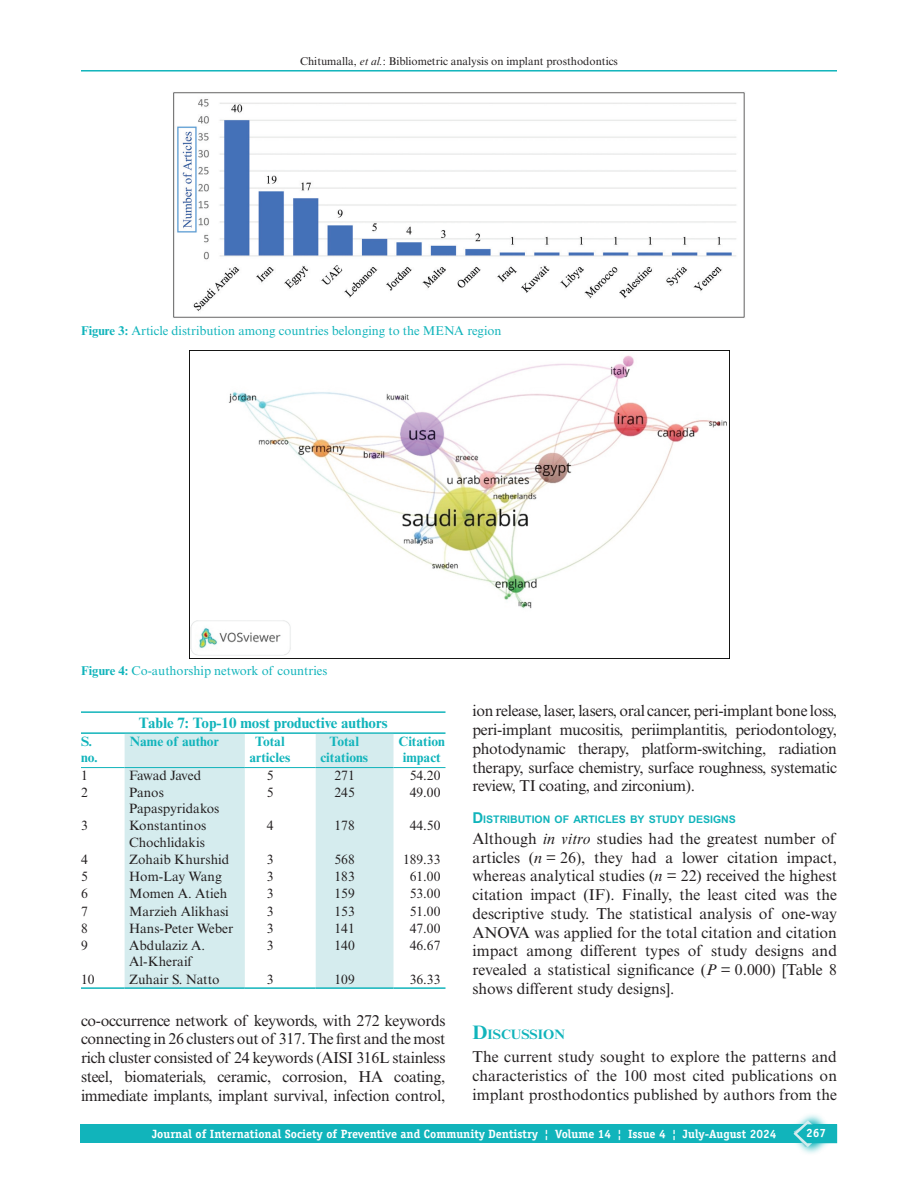
<style>
.page{position:relative;width:918px;height:1188px;background:#fff}
.page>*{position:absolute;margin:0;border:0;box-sizing:border-box;transform-origin:0 0}
.t1{font:15.75px/18.8px "Times New Roman MT Std";letter-spacing:-.02em;color:#231f20;text-align:justify}
.t2{font:700 15px "Times New Roman MT Std";color:#11b4bb}
.t3{font:700 13.65px "Times New Roman MT Std";color:#11b4bb}
.t4{font:13.5px/16.5px "Times New Roman MT Std";color:#231f20}
.t5{font:700 13.5px/16.5px "Times New Roman MT Std";color:#11b4bb;text-align:center}
.t6{font:13.5px "Times New Roman MT Std";letter-spacing:-.035em;color:#231f20}
.t7{font:12.75px "Times New Roman MT Std";color:#11b4bb}
.t8{font:700 12px "Officina Serif";color:#fff}
.t9{font:11.25px "Times New Roman MT Std";color:#231f20}
.t10{font:700 10.5px "Arial MT Std";color:#11b4bb}
.s1{font-style:italic}
.s2{font-weight:700}
.s3{font-size:15px}
.s4{font-size:19.5px}
</style>
<div class="page">
<div style="left:81px;top:1124px;width:756px;height:19px;background:#11b4bb"></div>
<svg style="left:799px;top:1114px;width:25px;height:40px"></svg>
<svg style="left:793px;top:1120px;width:44px;height:27px"></svg>
<hr style="left:81px;top:70px;width:756px;height:2px;background:#11b4bb">
<img style="left:173px;top:92px;width:572px;height:226px">
<img style="left:189px;top:350px;width:540px;height:309px">
<hr style="left:81px;top:711px;width:365px;height:2px;background:#11b4bb">
<hr style="left:81px;top:732px;width:365px;height:2px;background:#11b4bb">
<svg style="left:125px;top:734px;width:269px;height:253px;fill:#d5ecee"></svg>
<hr style="left:81px;top:767px;width:44px;height:1px;background:#11b4bb">
<hr style="left:125px;top:767px;width:120px;height:1px;background:#11b4bb">
<hr style="left:245px;top:767px;width:71px;height:1px;background:#11b4bb">
<hr style="left:316px;top:767px;width:78px;height:1px;background:#11b4bb">
<hr style="left:394px;top:767px;width:51px;height:1px;background:#11b4bb">
<hr style="left:81px;top:987px;width:44px;height:2px;background:#11b4bb">
<hr style="left:125px;top:987px;width:120px;height:2px;background:#11b4bb">
<hr style="left:245px;top:987px;width:71px;height:2px;background:#11b4bb">
<hr style="left:316px;top:987px;width:78px;height:2px;background:#11b4bb">
<hr style="left:394px;top:987px;width:51px;height:2px;background:#11b4bb">
<p class="t9" style="left:300px;top:54px;width:319px">Chitumalla, <span class="s1">et al.</span>: Bibliometric analysis on implant prosthodontics</p>
<p class="t7" style="left:81px;top:324px;width:422px"><span class="s2">Figure 3:</span> Article distribution among countries belonging to the MENA region</p>
<p class="t7" style="left:81px;top:664px;width:248px"><span class="s2">Figure 4:</span> Co-authorship network of countries</p>
<p class="t2" style="left:139px;top:714px;width:250px">Table 7: Top-10 most productive authors</p>
<p class="t5" style="left:81px;top:733px;width:18px;text-align:left">S. no.</p>
<p class="t5" style="left:130px;top:733px;width:91px">Name of author</p>
<p class="t5" style="left:250px;top:733px;width:42px">Total articles</p>
<p class="t5" style="left:320px;top:733px;width:49px">Total citations</p>
<p class="t5" style="left:399px;top:733px;width:48px">Citation impact</p>
<p class="t4" style="left:81px;top:767px;width:8px">1</p>
<p class="t6" style="left:129px;top:767px;width:74px">Fawad Javed</p>
<p class="t4" style="left:267px;top:767px;width:8px">5</p>
<p class="t4" style="left:335px;top:767px;width:22px">271</p>
<p class="t4" style="left:410px;top:767px;width:32px">54.20</p>
<p class="t4" style="left:81px;top:784px;width:8px">2</p>
<p class="t4" style="left:129px;top:784px;width:92px">Panos<br>Papaspyridakos</p>
<p class="t4" style="left:267px;top:784px;width:8px">5</p>
<p class="t4" style="left:335px;top:784px;width:22px">245</p>
<p class="t4" style="left:410px;top:784px;width:32px">49.00</p>
<p class="t4" style="left:81px;top:818px;width:8px">3</p>
<p class="t4" style="left:129px;top:818px;width:79px">Konstantinos<br>Chochlidakis</p>
<p class="t4" style="left:267px;top:818px;width:8px">4</p>
<p class="t4" style="left:335px;top:818px;width:22px">178</p>
<p class="t4" style="left:410px;top:818px;width:32px">44.50</p>
<p class="t4" style="left:81px;top:851px;width:8px">4</p>
<p class="t4" style="left:129px;top:851px;width:102px">Zohaib Khurshid</p>
<p class="t4" style="left:267px;top:851px;width:8px">3</p>
<p class="t4" style="left:335px;top:851px;width:22px">568</p>
<p class="t4" style="left:403px;top:851px;width:39px">189.33</p>
<p class="t4" style="left:81px;top:868px;width:8px">5</p>
<p class="t4" style="left:129px;top:868px;width:94px">Hom-Lay Wang</p>
<p class="t4" style="left:267px;top:868px;width:8px">3</p>
<p class="t4" style="left:335px;top:868px;width:22px">183</p>
<p class="t4" style="left:410px;top:868px;width:32px">61.00</p>
<p class="t4" style="left:81px;top:886px;width:8px">6</p>
<p class="t4" style="left:129px;top:886px;width:100px">Momen A. Atieh</p>
<p class="t4" style="left:267px;top:886px;width:8px">3</p>
<p class="t4" style="left:335px;top:886px;width:22px">159</p>
<p class="t4" style="left:410px;top:886px;width:32px">53.00</p>
<p class="t4" style="left:81px;top:903px;width:8px">7</p>
<p class="t4" style="left:129px;top:903px;width:101px">Marzieh Alikhasi</p>
<p class="t4" style="left:267px;top:903px;width:8px">3</p>
<p class="t4" style="left:335px;top:903px;width:22px">153</p>
<p class="t4" style="left:410px;top:903px;width:32px">51.00</p>
<p class="t4" style="left:81px;top:920px;width:8px">8</p>
<p class="t4" style="left:129px;top:920px;width:106px">Hans-Peter Weber</p>
<p class="t4" style="left:267px;top:920px;width:8px">3</p>
<p class="t4" style="left:335px;top:920px;width:22px">141</p>
<p class="t4" style="left:410px;top:920px;width:32px">47.00</p>
<p class="t4" style="left:81px;top:937px;width:8px">9</p>
<p class="t4" style="left:129px;top:937px;width:78px">Abdulaziz A.<br>Al-Kheraif</p>
<p class="t4" style="left:267px;top:937px;width:8px">3</p>
<p class="t4" style="left:335px;top:937px;width:22px">140</p>
<p class="t4" style="left:410px;top:937px;width:32px">46.67</p>
<p class="t4" style="left:81px;top:971px;width:15px">10</p>
<p class="t4" style="left:129px;top:971px;width:92px">Zuhair S. Natto</p>
<p class="t4" style="left:267px;top:971px;width:8px">3</p>
<p class="t4" style="left:335px;top:971px;width:22px">109</p>
<p class="t4" style="left:410px;top:971px;width:32px">36.33</p>
<p class="t1" style="left:81px;top:1011px;width:366px">co-occurrence network of keywords, with 272 keywords connecting in 26 clusters out of 317. The first and the most rich cluster consisted of 24 keywords (AISI 316L stainless steel, biomaterials, ceramic, corrosion, HA coating, immediate implants, implant survival, infection control,</p>
<p class="t1" style="left:472px;top:702px;width:366px">ion release, laser, lasers, oral cancer, peri-implant bone loss, peri-implant mucositis, periimplantitis, periodontology, photodynamic therapy, platform-switching, radiation therapy, surface chemistry, surface roughness, systematic review, TI coating, and zirconium).</p>
<p class="t10" style="left:472px;top:813px;width:265px"><span class="s3">D</span>ISTRIBUTION OF ARTICLES BY STUDY DESIGNS</p>
<p class="t1" style="left:472px;top:829px;width:366px">Although <span class="s1">in vitro</span> studies had the greatest number of articles (<span class="s1">n</span> = 26), they had a lower citation impact, whereas analytical studies (<span class="s1">n</span> = 22) received the highest citation impact (IF). Finally, the least cited was the descriptive study. The statistical analysis of one-way ANOVA was applied for the total citation and citation impact among different types of study designs and revealed a statistical significance (<span class="s1">P</span> = 0.000) [Table 8 shows different study designs].</p>
<p class="t3" style="left:472px;top:1026px;width:94px"><span class="s4">D</span>ISCUSSION</p>
<p class="t1" style="left:472px;top:1048px;width:366px">The current study sought to explore the patterns and characteristics of the 100 most cited publications on implant prosthodontics published by authors from the</p>
<p class="t8" style="left:152px;top:1126px;width:626px">Journal of International Society of Preventive and Community Dentistry ¦ Volume 14 ¦ Issue 4 ¦ July-August 2024</p>
<p class="t8" style="left:806px;top:1126px;width:22px">267</p>
</div>
